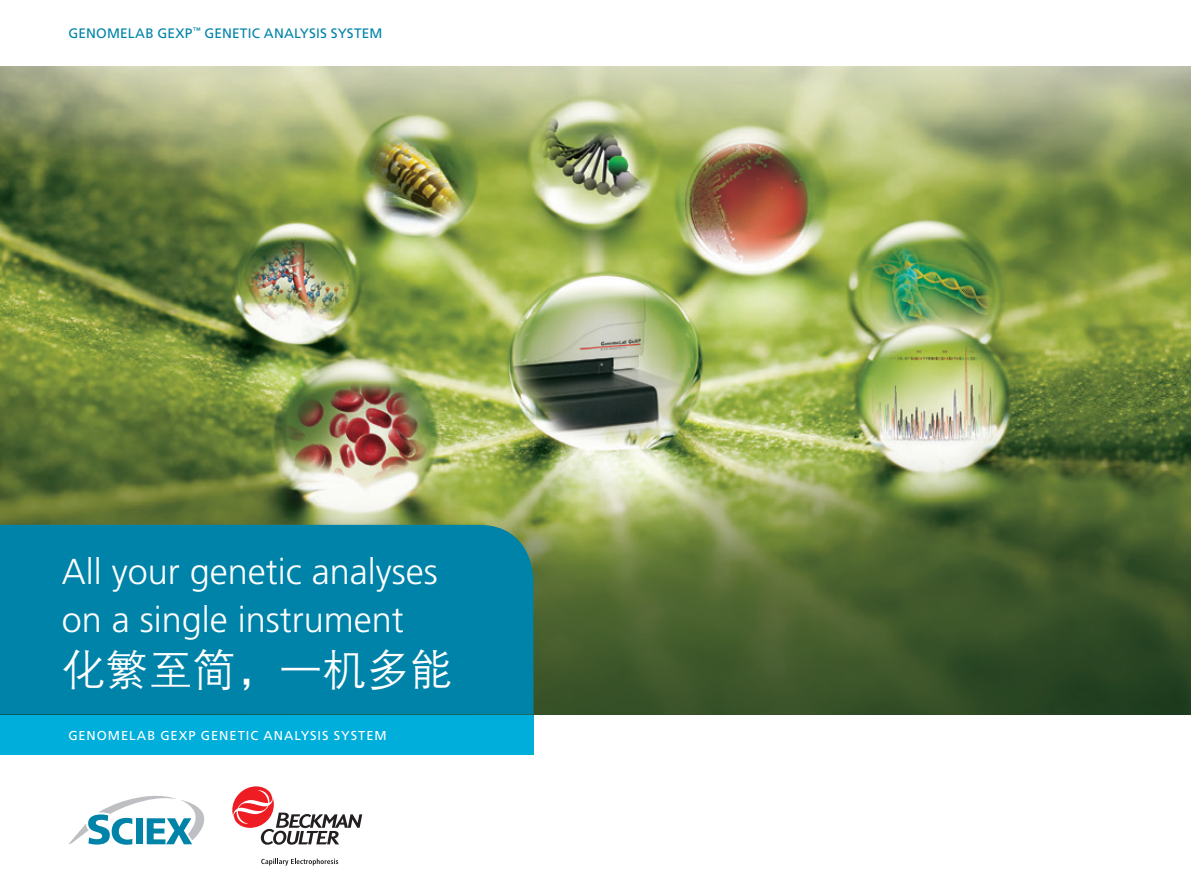
<style>
.page{position:relative;width:1191px;height:893px;background:#fff}
.page>*{position:absolute;margin:0;border:0;box-sizing:border-box;transform-origin:0 0}
.t1{font:43.5px "FZZDXK GBK1 0";color:#fff}
.t2{font:300 36px/48px "Frutiger LT Std";color:#fff}
.t3{font:13.65px "Frutiger LT Std";letter-spacing:.015em;color:#0083a9}
.t4{font:12.9px "Frutiger LT Std";letter-spacing:.075em;color:#fff}
</style>
<div class="page">
<div style="left:0;top:714px;width:533px;height:41px;background:#00aedc"></div>
<img style="left:0;top:66px;width:1191px;height:648px">
<div style="left:0;top:525px;width:533px;height:189px;background:#0083a9"></div>
<svg style="left:232px;top:786px;width:130px;height:59px"></svg>
<svg style="left:261px;top:858px;width:77px;height:8px"></svg>
<svg style="left:69px;top:796px;width:136px;height:49px"></svg>
<p class="t3" style="left:69px;top:25px;width:315px">GENOMELAB GEXP<sup>™</sup> GENETIC ANALYSIS SYSTEM</p>
<p class="t2" style="left:62px;top:548px;width:378px">All your genetic analyses on a single instrument</p>
<p class="t1" style="left:62px;top:646px;width:393px">化繁至简，一机多能</p>
<p class="t4" style="left:68px;top:728px;width:320px">GENOMELAB GEXP GENETIC ANALYSIS SYSTEM</p>
</div>
